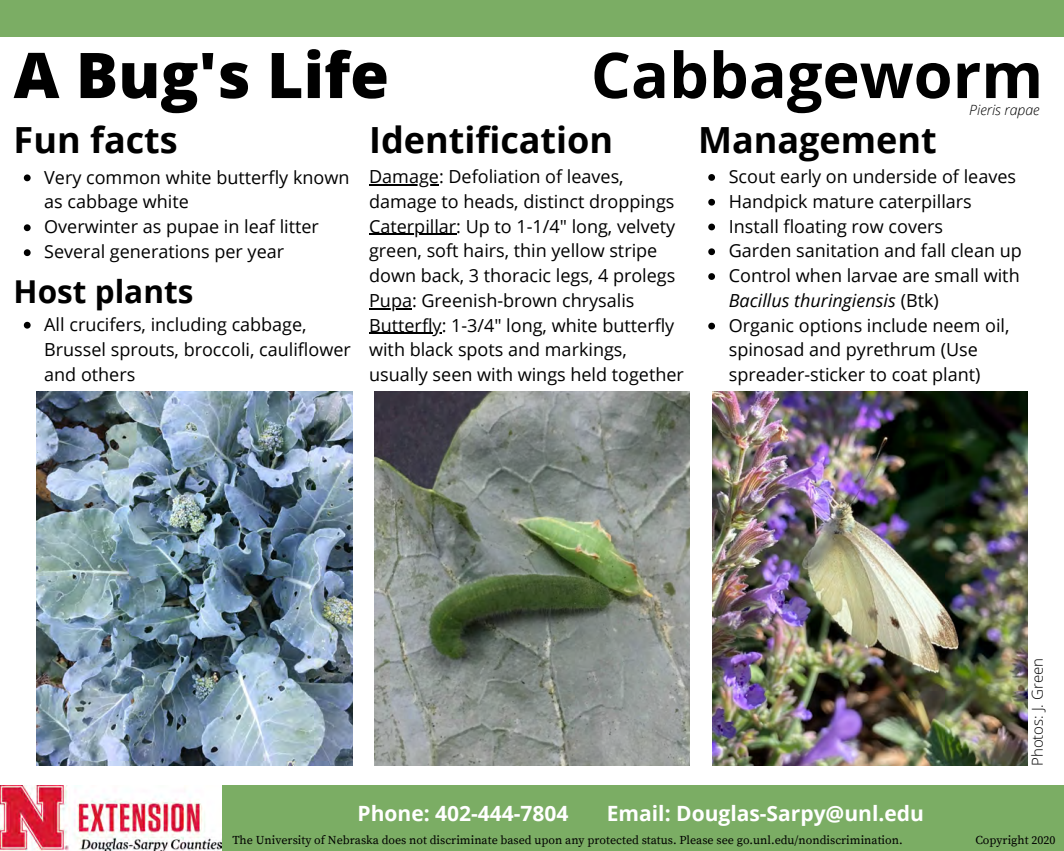
<style>
.page{position:relative;width:1064px;height:851px;background:#fff}
.page>*{position:absolute;margin:0;border:0;box-sizing:border-box;transform-origin:0 0}
.t1{font:700 63px "Open Sans";color:#000}
.t2{font:800 63px "Open Sans";color:#000}
.t3{font:700 36px "Open Sans";color:#000}
.t4{font:700 31.5px "Open Sans";color:#000}
.t5{font:700 21px "Open Sans";color:#fff}
.t6{font:18px/24.8px "Open Sans";color:#000}
.t7{font:300 15px "Open Sans";color:#000}
.t8{font:italic 300 14.1px "Open Sans";color:#000}
.t9{font:12px "Source Serif Pro";color:#000}
.s1{font-style:italic}
</style>
<div class="page">
<div style="left:0;top:785px;width:1063px;height:65px;background:#7bad64"></div>
<hr style="left:369px;top:333px;width:72px;height:1px;background:#000">
<hr style="left:369px;top:308px;width:43px;height:1px;background:#000">
<hr style="left:369px;top:234px;width:87px;height:1px;background:#000">
<hr style="left:369px;top:184px;width:70px;height:1px;background:#000">
<div style="left:0;top:0;width:1063px;height:36px;background:#7bad64"></div>
<svg style="left:24px;top:174px;width:7px;height:7px"></svg>
<svg style="left:24px;top:224px;width:7px;height:7px"></svg>
<svg style="left:24px;top:249px;width:7px;height:7px"></svg>
<svg style="left:24px;top:322px;width:7px;height:6px"></svg>
<svg style="left:708px;top:174px;width:6px;height:7px"></svg>
<svg style="left:708px;top:199px;width:6px;height:6px"></svg>
<svg style="left:708px;top:223px;width:6px;height:7px"></svg>
<svg style="left:708px;top:248px;width:6px;height:7px"></svg>
<svg style="left:708px;top:273px;width:6px;height:7px"></svg>
<svg style="left:708px;top:323px;width:6px;height:6px"></svg>
<img style="left:37px;top:392px;width:315px;height:373px">
<img style="left:374px;top:392px;width:315px;height:373px">
<img style="left:712px;top:392px;width:315px;height:373px">
<img style="left:0;top:785px;width:222px;height:65px">
<h1 class="t2" style="left:14px;top:31px;width:377px">A Bug's Life</h1>
<h1 class="t1" style="left:590px;top:31px;width:453px">Cabbageworm</h1>
<p class="t8" style="left:969px;top:100px;width:72px">Pieris rapae</p>
<h1 class="t3" style="left:14px;top:114px;width:166px">Fun facts</h1>
<p class="t6" style="left:44px;top:164px;width:306px">Very common white butterfly known as cabbage white</p>
<p class="t6" style="left:44px;top:214px;width:276px">Overwinter as pupae in leaf litter</p>
<p class="t6" style="left:44px;top:239px;width:241px">Several generations per year</p>
<h1 class="t4" style="left:14px;top:269px;width:181px">Host plants</h1>
<p class="t6" style="left:44px;top:311px;width:308px">All crucifers, including cabbage,<br>Brussel sprouts, broccoli, cauliflower and others</p>
<h1 class="t3" style="left:369px;top:114px;width:245px">Identification</h1>
<p class="t6" style="left:369px;top:164px;width:316px">Damage: Defoliation of leaves, damage to heads, distinct droppings Caterpillar: Up to 1-1/4" long, velvety green, soft hairs, thin yellow stripe down back, 3 thoracic legs, 4 prolegs Pupa: Greenish-brown chrysalis Butterfly: 1-3/4" long, white butterfly with black spots and markings, usually seen with wings held together</p>
<h1 class="t3" style="left:698px;top:114px;width:240px">Management</h1>
<p class="t6" style="left:728px;top:164px;width:289px">Scout early on underside of leaves</p>
<p class="t6" style="left:728px;top:188px;width:244px">Handpick mature caterpillars</p>
<p class="t6" style="left:728px;top:213px;width:216px">Install floating row covers</p>
<p class="t6" style="left:728px;top:238px;width:294px">Garden sanitation and fall clean up</p>
<p class="t6" style="left:728px;top:263px;width:292px">Control when larvae are small with<br><span class="s1">Bacillus thuringiensis</span> (Btk)</p>
<p class="t6" style="left:728px;top:312px;width:282px">Organic options include neem oil, spinosad and pyrethrum (Use spreader-sticker to coat plant)</p>
<p class="t7" style="left:1026px;top:766px;width:109px;rotate:-90deg">Photos: J. Green</p>
<p class="t5" style="left:357px;top:798px;width:212px">Phone: 402-444-7804</p>
<p class="t5" style="left:606px;top:798px;width:318px">Email: Douglas-Sarpy@unl.edu</p>
<p class="t9" style="left:232px;top:832px;width:671px">The University of Nebraska does not discriminate based upon any protected status. Please see go.unl.edu/nondiscrimination.</p>
<p class="t9" style="left:975px;top:832px;width:81px">Copyright 2020</p>
</div>
